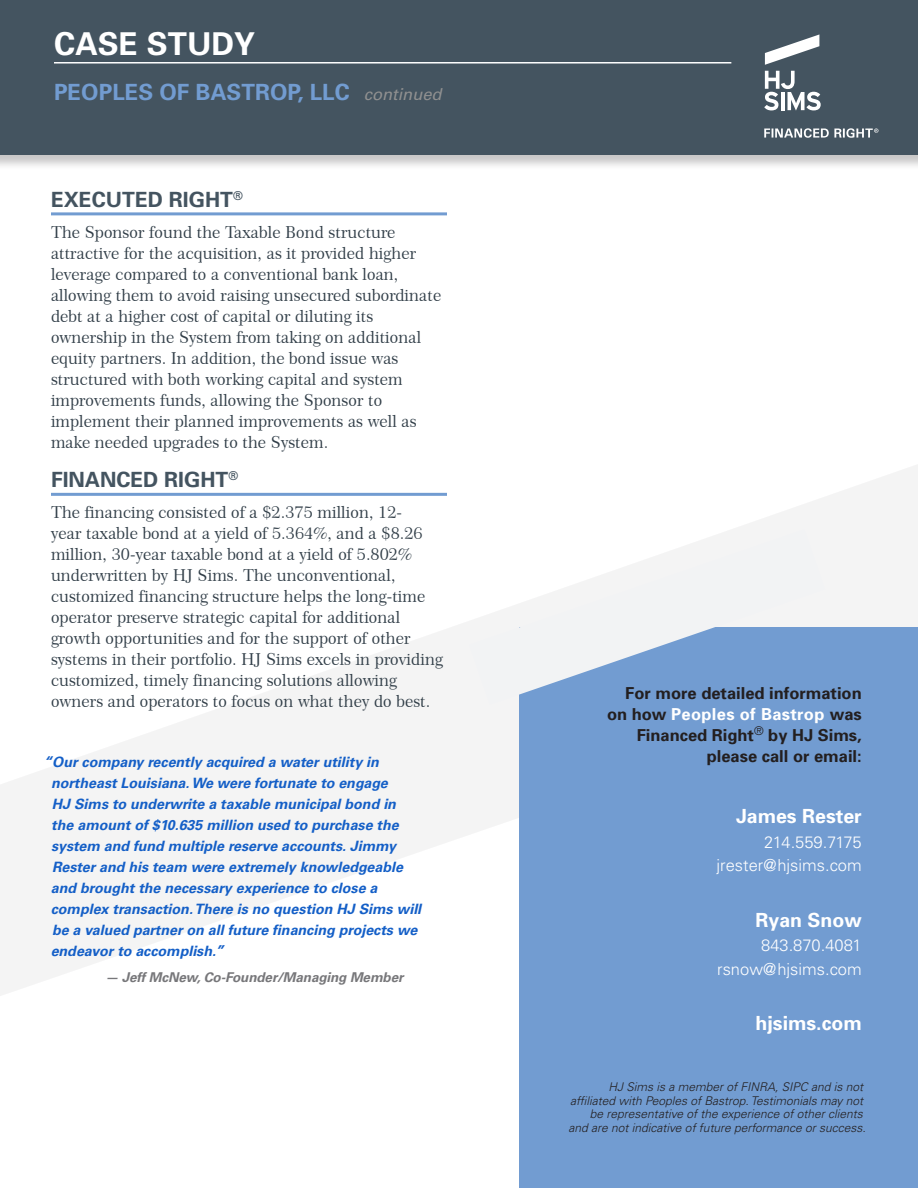
<style>
.page{position:relative;width:918px;height:1188px;background:#fff}
.page>*{position:absolute;margin:0;border:0;box-sizing:border-box;transform-origin:0 0}
.t1{font:700 31.5px "Univers";color:#fff}
.t2{font:700 22.35px "Univers";color:#729cd1}
.RIGHT{font:700 21px "Univers";color:#445460}
.Body_Copy{font:700 19.5px "Univers";color:#fff}
.Body_Copy-2{font:16.5px/21px "Century 751 BT Roman B";color:#313e48}
.Body_Copy-3{font:700 16.5px/21px "Univers";color:#231f20;text-align:right}
.Body_Copy-4{font:300 16.5px "Univers";color:#fff}
.Body_Copy-5{font:300 16.5px "Univers";letter-spacing:-.03em;color:#fff}
.Body_Copy-6{font:italic 700 14.25px/21px "Univers LT Pro 65";color:#145fc7}
.Body_Copy-7{font:italic 700 13.5px "Univers LT Pro 65";letter-spacing:-.01em;color:#77777a}
.Body_Copy-8{font:italic 300 12px/13.5px "Univers LT Std";color:#231f20;text-align:right}
.s1{font-family:"Univers LT Std";font-weight:400;font-style:italic;font-size:16.5px;color:#909090}
.s2{font-size:15px}
.s3{color:#fff}
</style>
<div class="page">
<div style="left:0;top:0;width:918px;height:170px;background:#231f20;opacity:.25"></div>
<div style="left:0;top:0;width:918px;height:155px;background:#445460"></div>
<hr style="left:54px;top:62px;width:677px;height:2px;background:#fff">
<svg style="left:765px;top:34px;width:54px;height:31px"></svg>
<svg style="left:764px;top:71px;width:57px;height:40px"></svg>
<svg style="left:764px;top:128px;width:114px;height:10px"></svg>
<svg style="left:0;top:465px;width:918px;height:539px"></svg>
<hr style="left:51px;top:212px;width:396px;height:3px;background:#729cd1">
<hr style="left:51px;top:493px;width:396px;height:3px;background:#729cd1">
<div style="left:520px;top:627px;width:398px;height:561px;background:#729cd1"></div>
<svg style="left:469px;top:529px;width:356px;height:176px;fill:#f2f3f4"></svg>
<h1 class="t1" style="left:54px;top:25px;width:203px">CASE STUDY</h1>
<p class="t2" style="left:54px;top:78px;width:389px">PEOPLES OF BASTROP, LLC <span class="s1">continued</span></p>
<p class="RIGHT" style="left:51px;top:187px;width:193px">EXECUTED RIGHT<sup>®</sup></p>
<p class="Body_Copy-2" style="left:51px;top:221px;width:392px">The Sponsor found the Taxable Bond structure attractive for the acquisition, as it provided higher leverage compared to a conventional bank loan, allowing them to avoid raising unsecured subordinate debt at a higher cost of capital or diluting its ownership in the System from taking on additional equity partners. In addition, the bond issue was structured with both working capital and system improvements funds, allowing the Sponsor to implement their planned improvements as well as make needed upgrades to the System.</p>
<p class="RIGHT" style="left:51px;top:467px;width:189px">FINANCED RIGHT<sup>®</sup></p>
<p class="Body_Copy-2" style="left:51px;top:502px;width:394px">The financing consisted of a $2.375 million, 12-<br>year taxable bond at a yield of 5.364%, and a $8.26 million, 30-year taxable bond at a yield of 5.802% underwritten by HJ Sims. The unconventional, customized financing structure helps the long-time operator preserve strategic capital for additional growth opportunities and for the support of other systems in their portfolio. HJ Sims excels in providing customized, timely financing solutions allowing owners and operators to focus on what they do best.</p>
<p class="Body_Copy-6" style="left:51px;top:751px;width:372px;text-indent:-7px"><span class="s2">“</span>Our company recently acquired a water utility in northeast Louisiana. We were fortunate to engage<br>HJ Sims to underwrite a taxable municipal bond in<br>the amount of $10.635 million used to purchase the system and fund multiple reserve accounts. Jimmy Rester and his team were extremely knowledgeable and brought the necessary experience to close a complex transaction. There is no question HJ Sims will be a valued partner on all future financing projects we endeavor to accomplish.<span class="s2">”</span></p>
<p class="Body_Copy-7" style="left:105px;top:967px;width:300px">— Jeff McNew, Co-Founder/Managing Member</p>
<p class="Body_Copy-3" style="left:607px;top:683px;width:256px">For more detailed information on how <span class="s3">Peoples of Bastrop</span> was<br>Financed Right<sup>®</sup> by HJ Sims, please call or email:</p>
<p class="Body_Copy" style="left:736px;top:805px;width:127px">James Rester</p>
<p class="Body_Copy-5" style="left:764px;top:832px;width:99px">214.559.7175</p>
<p class="Body_Copy-4" style="left:717px;top:855px;width:147px">jrester@hjsims.com</p>
<p class="Body_Copy" style="left:756px;top:908px;width:108px">Ryan Snow</p>
<p class="Body_Copy-4" style="left:761px;top:936px;width:102px">843.870.4081</p>
<p class="Body_Copy-4" style="left:717px;top:959px;width:146px">rsnow@hjsims.com</p>
<p class="Body_Copy" style="left:756px;top:1011px;width:108px">hjsims.com</p>
<p class="Body_Copy-8" style="left:569px;top:1080px;width:299px">HJ Sims is a member of FINRA, SIPC and is not affiliated with Peoples of Bastrop. Testimonials may not be representative of the experience of other clients<br>and are not indicative of future performance or success.</p>
</div>
